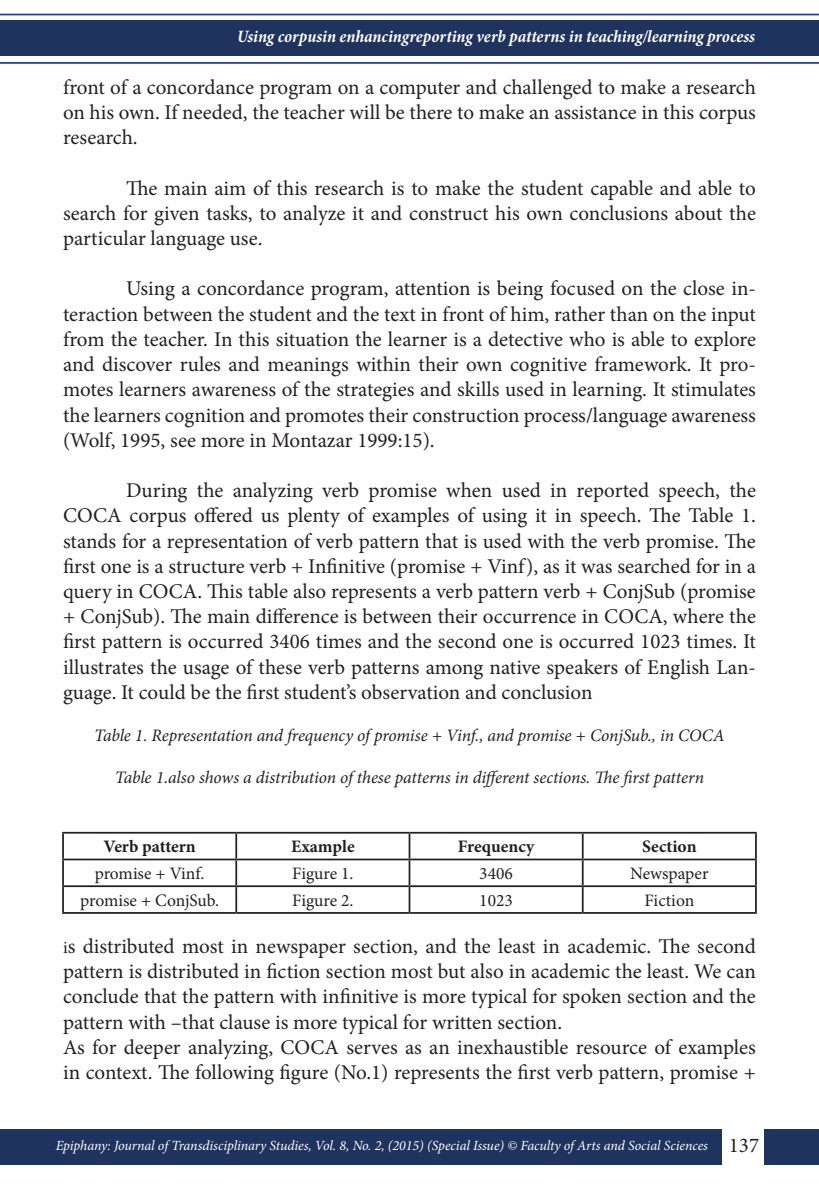
<style>
.page{position:relative;width:819px;height:1191px;background:#fff}
.page>*{position:absolute;margin:0;border:0;box-sizing:border-box;transform-origin:0 0}
.t1{font:21px/25.2px "Minion Pro";color:#231f20;text-align:justify}
.t2{font:italic 17.5px "Minion Pro";letter-spacing:-.01em;color:#231f20}
.t3{font:italic 700 condensed 17.5px "Minion Pro";letter-spacing:-.005em;color:#fff}
.t4{font:17.5px "Minion Pro";color:#231f20}
.t5{font:700 17.5px "Minion Pro";letter-spacing:-.005em;color:#231f20}
.t6{font:italic 14px "Minion Pro";letter-spacing:-.01em;color:#fff}
.s1{font-size:17.5px}
</style>
<div class="page">
<div style="left:0;top:21px;width:819px;height:35px;background:#1e335d"></div>
<div style="left:0;top:1128px;width:721px;height:36px;background:#1e335d"></div>
<div style="left:764px;top:1129px;width:55px;height:35px;background:#1e335d"></div>
<hr style="left:0;top:14px;width:819px;height:1px;background:#253f8e">
<hr style="left:0;top:62px;width:819px;height:2px;background:#253f8e">
<hr style="left:62px;top:832px;width:174px;height:1px;background:#231f20">
<hr style="left:62px;top:833px;width:2px;height:25px;background:#231f20">
<hr style="left:236px;top:832px;width:173px;height:1px;background:#231f20">
<hr style="left:235px;top:833px;width:2px;height:25px;background:#231f20">
<hr style="left:409px;top:832px;width:173px;height:1px;background:#231f20">
<hr style="left:408px;top:833px;width:2px;height:25px;background:#231f20">
<hr style="left:582px;top:832px;width:174px;height:1px;background:#231f20">
<hr style="left:62px;top:858px;width:174px;height:2px;background:#231f20">
<hr style="left:62px;top:860px;width:2px;height:25px;background:#231f20">
<hr style="left:236px;top:858px;width:173px;height:2px;background:#231f20">
<hr style="left:235px;top:860px;width:2px;height:25px;background:#231f20">
<hr style="left:409px;top:858px;width:173px;height:2px;background:#231f20">
<hr style="left:408px;top:860px;width:2px;height:25px;background:#231f20">
<hr style="left:582px;top:858px;width:174px;height:2px;background:#231f20">
<hr style="left:62px;top:885px;width:174px;height:2px;background:#231f20">
<hr style="left:62px;top:887px;width:2px;height:25px;background:#231f20">
<hr style="left:236px;top:885px;width:173px;height:2px;background:#231f20">
<hr style="left:235px;top:887px;width:2px;height:25px;background:#231f20">
<hr style="left:409px;top:885px;width:173px;height:2px;background:#231f20">
<hr style="left:408px;top:887px;width:2px;height:25px;background:#231f20">
<hr style="left:582px;top:885px;width:174px;height:2px;background:#231f20">
<svg style="left:582px;top:833px;width:1px;height:79px"></svg>
<svg style="left:755px;top:833px;width:1px;height:79px"></svg>
<hr style="left:62px;top:912px;width:174px;height:1px;background:#231f20">
<hr style="left:236px;top:912px;width:173px;height:1px;background:#231f20">
<hr style="left:409px;top:912px;width:173px;height:1px;background:#231f20">
<hr style="left:582px;top:912px;width:174px;height:1px;background:#231f20">
<p class="t3" style="left:237px;top:24px;width:519px">Using corpusin enhancingreporting verb patterns in teaching/learning process</p>
<p class="t1" style="left:63px;top:75px;width:694px">front of a concordance program on a computer and challenged to make a research on his own. If needed, the teacher will be there to make an assistance in this corpus research.</p>
<p class="t1" style="left:63px;top:175px;width:694px;text-indent:63px">The main aim of this research is to make the student capable and able to search for given tasks, to analyze it and construct his own conclusions about the particular language use.</p>
<p class="t1" style="left:63px;top:276px;width:694px;text-indent:63px">Using a concordance program, attention is being focused on the close in&shy;teraction between the student and the text in front of him, rather than on the input from the teacher. In this situation the learner is a detective who is able to explore and discover rules and meanings within their own cognitive framework. It pro&shy;motes learners awareness of the strategies and skills used in learning. It stimulates the learners cognition and promotes their construction process/language awareness (Wolf, 1995, see more in Montazar 1999:15).</p>
<p class="t1" style="left:63px;top:478px;width:694px;text-indent:63px">During the analyzing verb promise when used in reported speech, the COCA corpus offered us plenty of examples of using it in speech. The Table 1. stands for a representation of verb pattern that is used with the verb promise. The first one is a structure verb + Infinitive (promise + Vinf), as it was searched for in a query in COCA. This table also represents a verb pattern verb + ConjSub (promise + ConjSub). The main difference is between their occurrence in COCA, where the first pattern is occurred 3406 times and the second one is occurred 1023 times. It illustrates the usage of these verb patterns among native speakers of English Lan&shy;guage. It could be the first student’s observation and conclusion</p>
<p class="t2" style="left:94px;top:723px;width:632px">Table 1. Representation and frequency of promise + Vinf., and promise + ConjSub., in COCA</p>
<p class="t2" style="left:115px;top:765px;width:590px">Table 1.also shows a distribution of these patterns in different sections. The first pattern</p>
<p class="t5" style="left:104px;top:834px;width:94px">Verb pattern</p>
<p class="t5" style="left:291px;top:834px;width:65px">Example</p>
<p class="t5" style="left:458px;top:834px;width:78px">Frequency</p>
<p class="t5" style="left:642px;top:834px;width:56px">Section</p>
<p class="t4" style="left:95px;top:862px;width:111px">promise + Vinf.</p>
<p class="t4" style="left:292px;top:862px;width:63px">Figure 1.</p>
<p class="t4" style="left:479px;top:862px;width:35px">3406</p>
<p class="t4" style="left:630px;top:862px;width:80px">Newspaper</p>
<p class="t4" style="left:80px;top:888px;width:140px">promise + ConjSub.</p>
<p class="t4" style="left:292px;top:888px;width:63px">Figure 2.</p>
<p class="t4" style="left:479px;top:888px;width:35px">1023</p>
<p class="t4" style="left:644px;top:888px;width:51px">Fiction</p>
<p class="t1" style="left:63px;top:933px;width:694px"><span class="s1">i</span>s distributed most in newspaper section, and the least in academic. The second pattern is distributed in fiction section most but also in academic the least. We can conclude that the pattern with infinitive is more typical for spoken section and the pattern with –that clause is more typical for written section.</p>
<p class="t1" style="left:63px;top:1034px;width:694px">As for deeper analyzing, COCA serves as an inexhaustible resource of examples in context. The following figure (No.1) represents the first verb pattern, promise +</p>
<p class="t6" style="left:56px;top:1136px;width:653px">Epiphany: Journal of Transdisciplinary Studies, Vol. 8, No. 2, (2015) (Special Issue) © Faculty of Arts and Social Sciences</p>
<p class="t1" style="left:728px;top:1132px;width:32px">137</p>
</div>
